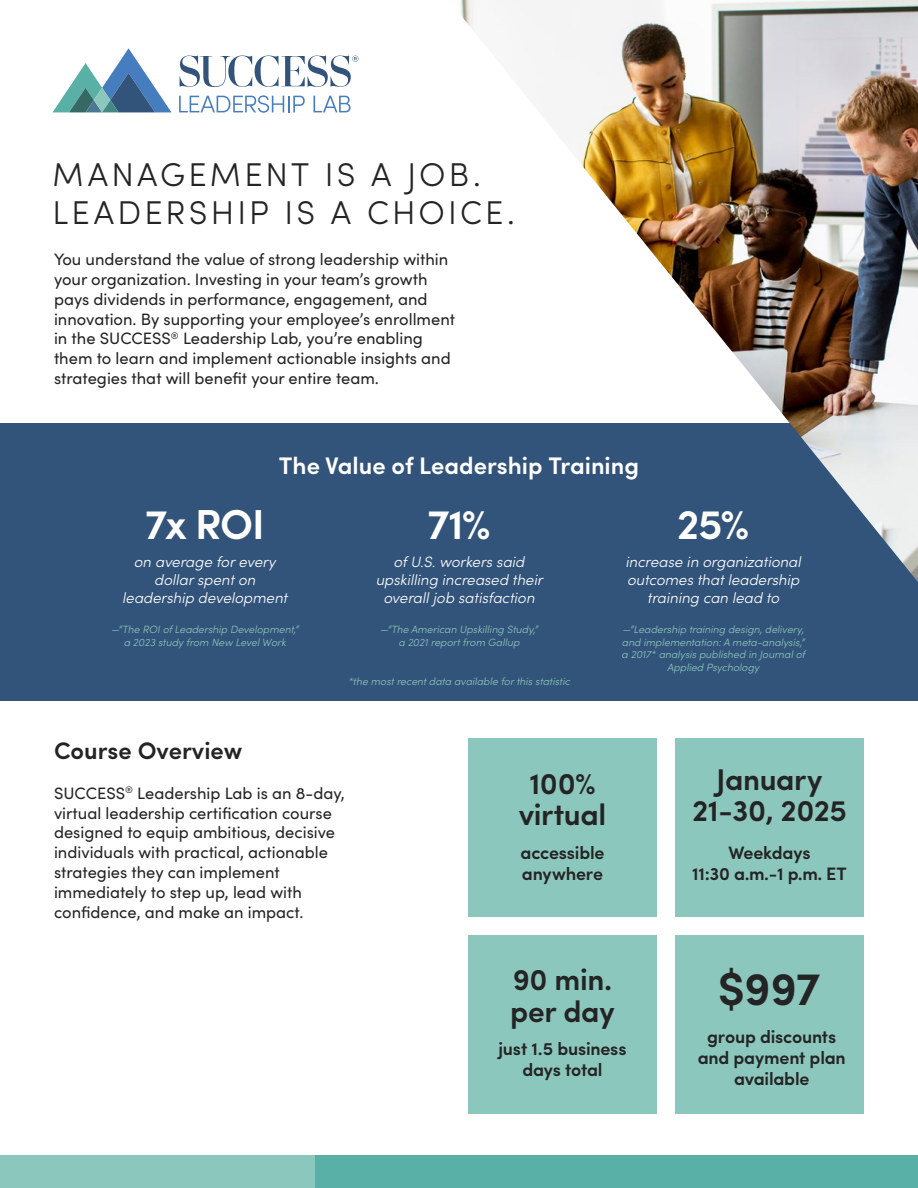
<style>
.page{position:relative;width:918px;height:1188px;background:#fff}
.page>*{position:absolute;margin:0;border:0;box-sizing:border-box;transform-origin:0 0}
.t1{font:600 46.5px "Sofia Pro";color:#242424}
.t2{font:600 42px "Sofia Pro";letter-spacing:-.03em;color:#fff}
.t3{font:300 33px/37.5px "Sofia Pro";letter-spacing:.095em;color:#242424}
.t4{font:600 30px/31.5px "Sofia Pro";letter-spacing:-.015em;color:#242424;text-align:center}
.t5{font:600 24px "Sofia Pro";color:#fff}
.t6{font:600 24px "Sofia Pro";color:#242424}
.t7{font:600 18px/21px "Sofia Pro";letter-spacing:-.01em;color:#242424;text-align:center}
.t8{font:16.5px/19.8px "Sofia Pro";color:#242424}
.t9{font:italic 300 15px/18px "Sofia Pro";color:#fff;text-align:center}
.t10{font:italic 300 10.5px/12.6px "Sofia Pro";color:#8cc7bd;text-align:center}
</style>
<div class="page">
<div style="left:0;top:423px;width:918px;height:277px;background:#33547a"></div>
<div style="left:468px;top:739px;width:189px;height:178px;background:#8cc7bd"></div>
<div style="left:675px;top:739px;width:189px;height:178px;background:#8cc7bd"></div>
<div style="left:468px;top:935px;width:189px;height:178px;background:#8cc7bd"></div>
<div style="left:675px;top:935px;width:189px;height:178px;background:#8cc7bd"></div>
<svg style="left:179px;top:95px;width:126px;height:18px"></svg>
<svg style="left:314px;top:96px;width:37px;height:16px"></svg>
<svg style="left:53px;top:48px;width:118px;height:64px"></svg>
<svg style="left:180px;top:55px;width:178px;height:32px"></svg>
<img style="left:460px;top:0;width:458px;height:582px">
<div style="left:0;top:1155px;width:918px;height:33px;background:#59b0a6"></div>
<div style="left:0;top:1155px;width:315px;height:33px;background:#8cc7bd"></div>
<h3 class="t3" style="left:52px;top:154px;width:464px">MANAGEMENT IS A JOB.<br>LEADERSHIP IS A CHOICE.</h3>
<p class="t8" style="left:54px;top:249px;width:403px">You understand the value of strong leadership within your organization. Investing in your team’s growth pays dividends in performance, engagement, and innovation. By supporting your employee’s enrollment in the SUCCESS<sup>®</sup> Leadership Lab, you’re enabling them to learn and implement actionable insights and strategies that will benefit your entire team.</p>
<h3 class="t5" style="left:279px;top:447px;width:362px">The Value of Leadership Training</h3>
<h2 class="t2" style="left:145px;top:492px;width:121px">7x ROI</h2>
<p class="t9" style="left:122px;top:552px;width:167px">on average for every dollar spent on leadership development</p>
<h2 class="t2" style="left:427px;top:492px;width:65px">71%</h2>
<p class="t9" style="left:376px;top:552px;width:168px">of U.S. workers said upskilling increased their overall job satisfaction</p>
<h2 class="t2" style="left:677px;top:492px;width:74px">25%</h2>
<p class="t9" style="left:626px;top:552px;width:177px">increase in organizational outcomes that leadership training can lead to</p>
<p class="t10" style="left:111px;top:623px;width:189px">—“The ROI of Leadership Development,” a 2023 study from New Level Work</p>
<p class="t10" style="left:380px;top:623px;width:159px">—“The American Upskilling Study,” a 2021 report from Gallup</p>
<p class="t10" style="left:622px;top:623px;width:185px">—“Leadership training design, delivery, and implementation: A meta-analysis,” a 2017* analysis published in Journal of Applied Psychology</p>
<h3 class="t6" style="left:54px;top:732px;width:190px">Course Overview</h3>
<p class="t10" style="left:348px;top:674px;width:223px">*the most recent data available for this statistic</p>
<p class="t8" style="left:54px;top:782px;width:292px">SUCCESS<sup>®</sup> Leadership Lab is an 8-day, virtual leadership certification course designed to equip ambitious, decisive individuals with practical, actionable strategies they can implement immediately to step up, lead with confidence, and make an impact.</p>
<h3 class="t4" style="left:519px;top:765px;width:89px">100% virtual</h3>
<h3 class="t4" style="left:692px;top:762px;width:156px">January<br>21-30, 2025</h3>
<p class="t7" style="left:521px;top:841px;width:85px;text-align:left">accessible anywhere</p>
<p class="t7" style="left:692px;top:841px;width:156px">Weekdays<br>11:30 a.m.-1 p.m. ET</p>
<h3 class="t4" style="left:510px;top:962px;width:106px;text-align:left">90 min. per day</h3>
<h1 class="t1" style="left:718px;top:953px;width:104px">$997</h1>
<p class="t7" style="left:698px;top:1025px;width:150px">group discounts and payment plan available</p>
<p class="t7" style="left:498px;top:1037px;width:130px">just 1.5 business days total</p>
</div>
